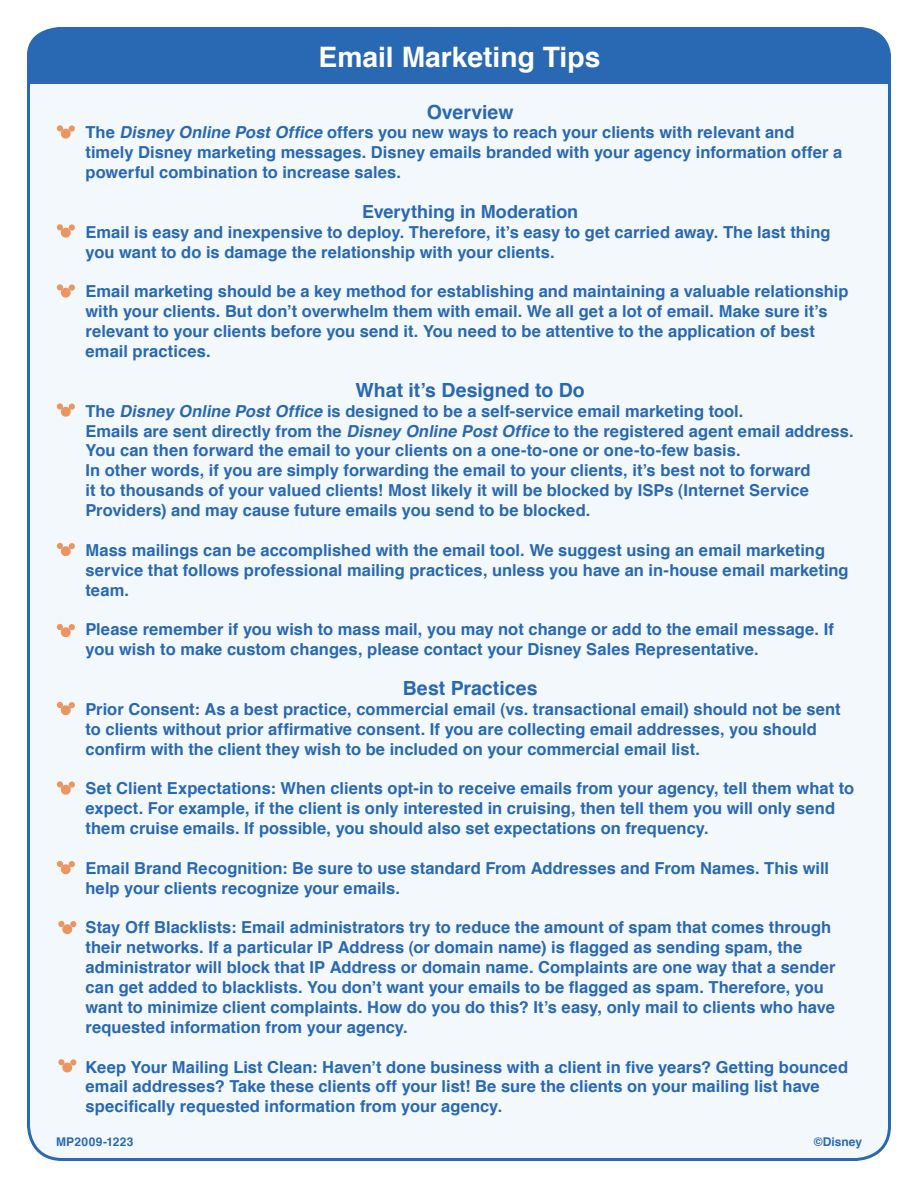
<style>
.page{position:relative;width:918px;height:1188px;background:#fff}
.page>*{position:absolute;margin:0;border:0;box-sizing:border-box;transform-origin:0 0}
.t1{font:700 28.2px "Helvetica";color:#fff}
.t2{font:700 19.5px "Helvetica";color:#2968b3}
.t3{font:700 18px "Helvetica";color:#2968b3}
.t4{font:700 16.5px/19.8px "Helvetica";letter-spacing:.005em;color:#2968b3}
.t5{font:700 12px "Helvetica";letter-spacing:.02em;color:#2968b3}
.s1{font-style:italic}
</style>
<div class="page">
<div style="left:28px;top:28px;width:862px;height:1132px;background:#f3f8fc;border-radius:34px"></div>
<div style="left:27px;top:27px;width:864px;height:38px;background:#2968b3"></div>
<div style="left:27px;top:65px;width:864px;height:19px;background:#2968b3"></div>
<svg style="left:56px;top:125px;width:19px;height:14px"></svg>
<svg style="left:56px;top:224px;width:19px;height:14px"></svg>
<svg style="left:56px;top:284px;width:19px;height:14px"></svg>
<svg style="left:56px;top:403px;width:19px;height:14px"></svg>
<svg style="left:56px;top:542px;width:19px;height:15px"></svg>
<svg style="left:56px;top:623px;width:19px;height:15px"></svg>
<svg style="left:56px;top:701px;width:19px;height:15px"></svg>
<svg style="left:56px;top:781px;width:19px;height:14px"></svg>
<svg style="left:56px;top:860px;width:19px;height:15px"></svg>
<svg style="left:58px;top:920px;width:19px;height:15px"></svg>
<svg style="left:58px;top:1059px;width:19px;height:14px"></svg>
<p class="t1" style="left:319px;top:31px;width:283px">Email Marketing Tips</p>
<p class="t2" style="left:427px;top:94px;width:88px">Overview</p>
<p class="t4" style="left:86px;top:122px;width:758px">The <span class="s1">Disney Online PostOffice</span>offers you new ways to reach your clients with relevant and timely Disney marketing messages. Disney emails branded with your agency information offer a powerful combination to increase sales.</p>
<p class="t3" style="left:362px;top:195px;width:218px">Everything in Moderation</p>
<p class="t4" style="left:86px;top:221px;width:747px">Email is easy and inexpensive to deploy. Therefore, it’s easy to get carried away. The last thing you want to do is damage the relationship with your clients.</p>
<p class="t4" style="left:86px;top:281px;width:765px">Email marketing should be a key method for establishing and maintaining a valuable relationship with your clients. But don’t overwhelm them with email. We all get a lot of email. Make sure it’s relevant to your clients before you send it. You need to be attentive to the application of best email practices.</p>
<p class="t2" style="left:356px;top:372px;width:231px">What it’s Designed to Do</p>
<p class="t4" style="left:86px;top:400px;width:660px">The <span class="s1">Disney Online PostOffice</span>is designed to be a self-service email marketing tool.</p>
<p class="t4" style="left:86px;top:420px;width:770px">Emails are sent directly from the <span class="s1">Disney Online PostOffice</span>to the registered agent email address.<br>You can then forward the email to your clients on a one-to-one or one-to-few basis.</p>
<p class="t4" style="left:86px;top:460px;width:727px;text-align:justify">In other words, if you are simply forwarding the email to your clients, it’s best not to forward it to thousands of your valued clients! Most likely it will be blocked by ISPs (Internet Service Providers) and may cause future emails you send to be blocked.</p>
<p class="t4" style="left:86px;top:539px;width:765px">Mass mailings can be accomplished with the email tool. We suggest using an email marketing service that follows professional mailing practices, unless you have an in-house email marketing team.</p>
<p class="t4" style="left:86px;top:619px;width:750px">Please remember if you wish to mass mail, you may not change or add to the email message. If you wish to make custom changes, please contact your Disney Sales Representative.</p>
<p class="t2" style="left:403px;top:670px;width:136px">Best Practices</p>
<p class="t4" style="left:86px;top:698px;width:757px">Prior Consent: As a best practice, commercial email (vs. transactional email) should not be sent to clients without prior affirmative consent. If you are collecting email addresses, you should confirm with the client they wish to be included on your commercial email list.</p>
<p class="t4" style="left:86px;top:778px;width:770px">Set Client Expectations: When clients opt-in to receive emails from your agency, tell them what to expect. For example, if the client is only interested in cruising, then tell them you will only send them cruise emails. If possible, you should also set expectations on frequency.</p>
<p class="t4" style="left:86px;top:857px;width:745px">Email Brand Recognition: Be sure to use standard From Addresses and From Names. This will help your clients recognize your emails.</p>
<p class="t4" style="left:86px;top:917px;width:752px">Stay Off Blacklists: Email administrators try to reduce the amount of spam that comes through their networks. If a particular IP Address (or domain name) is flagged as sending spam, the administrator will block that IP Address or domain name. Complaints are one way that a sender can get added to blacklists. You don’t want your emails to be flagged as spam. Therefore, you want to minimize client complaints. How do you do this? It’s easy, only mail to clients who have requested information from your agency.</p>
<p class="t4" style="left:86px;top:1056px;width:764px">Keep Your Mailing List Clean: Haven’t done business with a client in five years? Getting bounced email addresses? Take these clients off your list! Be sure the clients on your mailing list have specifically requested information from your agency.</p>
<p class="t5" style="left:56px;top:1131px;width:79px">MP2009-1223</p>
<p class="t5" style="left:814px;top:1131px;width:50px">©Disney</p>
</div>
